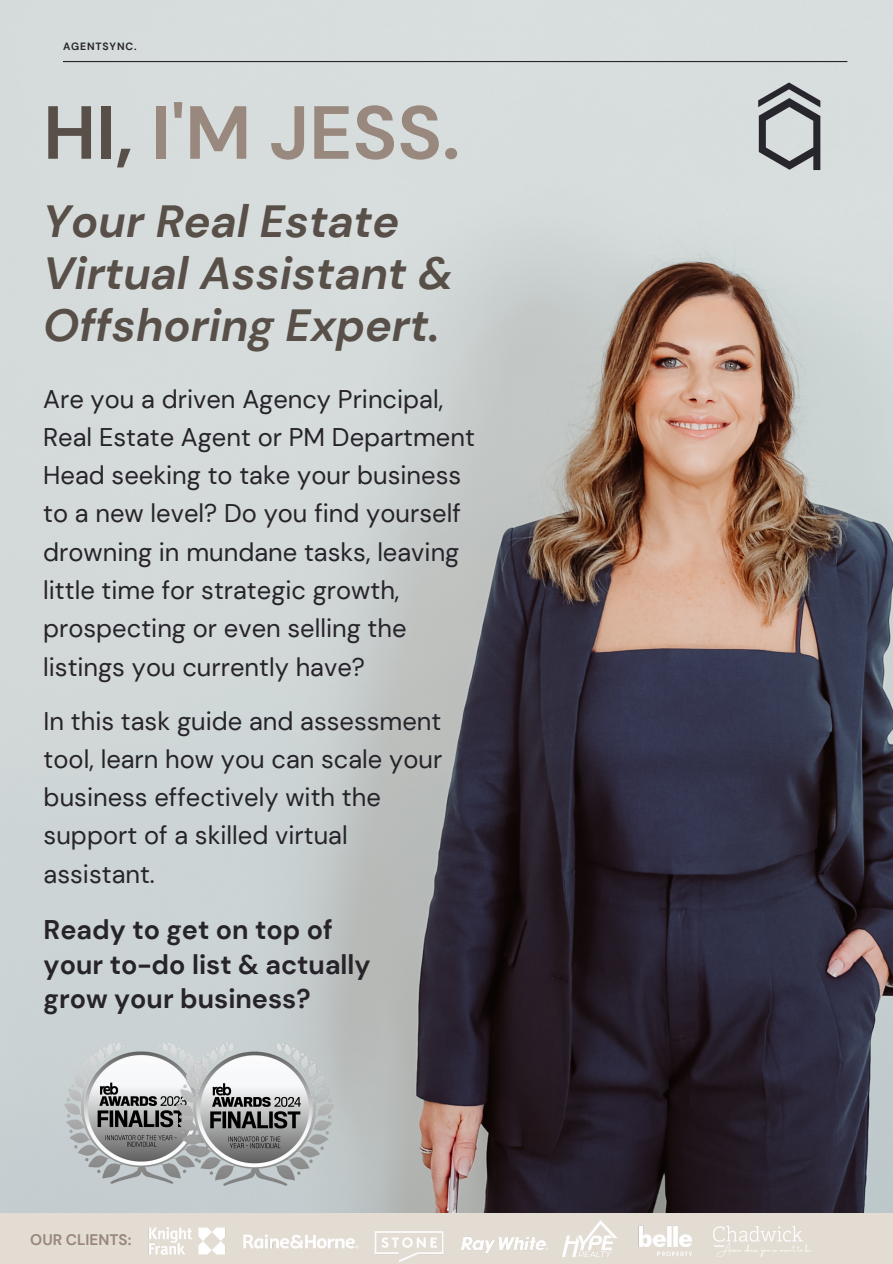
<style>
.page{position:relative;width:893px;height:1264px;background:#fff}
.page>*{position:absolute;margin:0;border:0;box-sizing:border-box;transform-origin:0 0}
.t1{font:700 75px "DM Sans";color:#99887d}
.t2{font:italic 700 45px/51.8px "DM Sans";color:#584f49}
.t3{font:700 27px/34.8px "DM Sans";color:#26242a}
.t4{font:25.5px/38.2px "DM Sans";color:#26242a}
.t5{font:700 15.3px "DM Sans";color:#99887d}
.t6{font:700 10.5px "DM Sans";letter-spacing:.08em;color:#26242a}
.s1{color:#584f49}
</style>
<div class="page">
<img style="left:0;top:0;width:892px;height:1213px">
<img style="left:758px;top:82px;width:62px;height:88px">
<hr style="left:63px;top:61px;width:784px;height:1px;background:#26242a">
<img style="left:63px;top:1035px;width:112px;height:156px">
<img style="left:175px;top:1035px;width:159px;height:158px">
<div style="left:0;top:1213px;width:892px;height:50px;background:#e3dcd3"></div>
<img style="left:374px;top:1231px;width:70px;height:31px">
<img style="left:148px;top:1227px;width:77px;height:28px">
<img style="left:638px;top:1225px;width:54px;height:31px">
<img style="left:562px;top:1220px;width:55px;height:37px">
<img style="left:461px;top:1237px;width:87px;height:16px">
<img style="left:243px;top:1234px;width:116px;height:15px">
<img style="left:713px;top:1226px;width:98px;height:31px">
<p class="t6" style="left:63px;top:40px;width:75px">AGENTSYNC.</p>
<p class="t1" style="left:43px;top:84px;width:418px"><span class="s1">HI,</span> I'M JESS.</p>
<p class="t2" style="left:43px;top:196px;width:411px">Your Real Estate<br>Virtual Assistant &amp;</p>
<p class="t2" style="left:43px;top:300px;width:398px">Offshoring Expert.</p>
<p class="t4" style="left:43px;top:380px;width:433px">Are you a driven Agency Principal, Real Estate Agent or PM Department Head seeking to take your business to a new level? Do you find yourself drowning in mundane tasks, leaving little time for strategic growth, prospecting or even selling the listings you currently have?</p>
<p class="t4" style="left:44px;top:701px;width:400px">In this task guide and assessment tool, learn how you can scale your business effectively with the support of a skilled virtual assistant.</p>
<p class="t3" style="left:44px;top:912px;width:328px">Ready to get on top of your to-do list &amp; actually grow your business?</p>
<p class="t5" style="left:30px;top:1229px;width:103px">OUR CLIENTS:</p>
</div>
